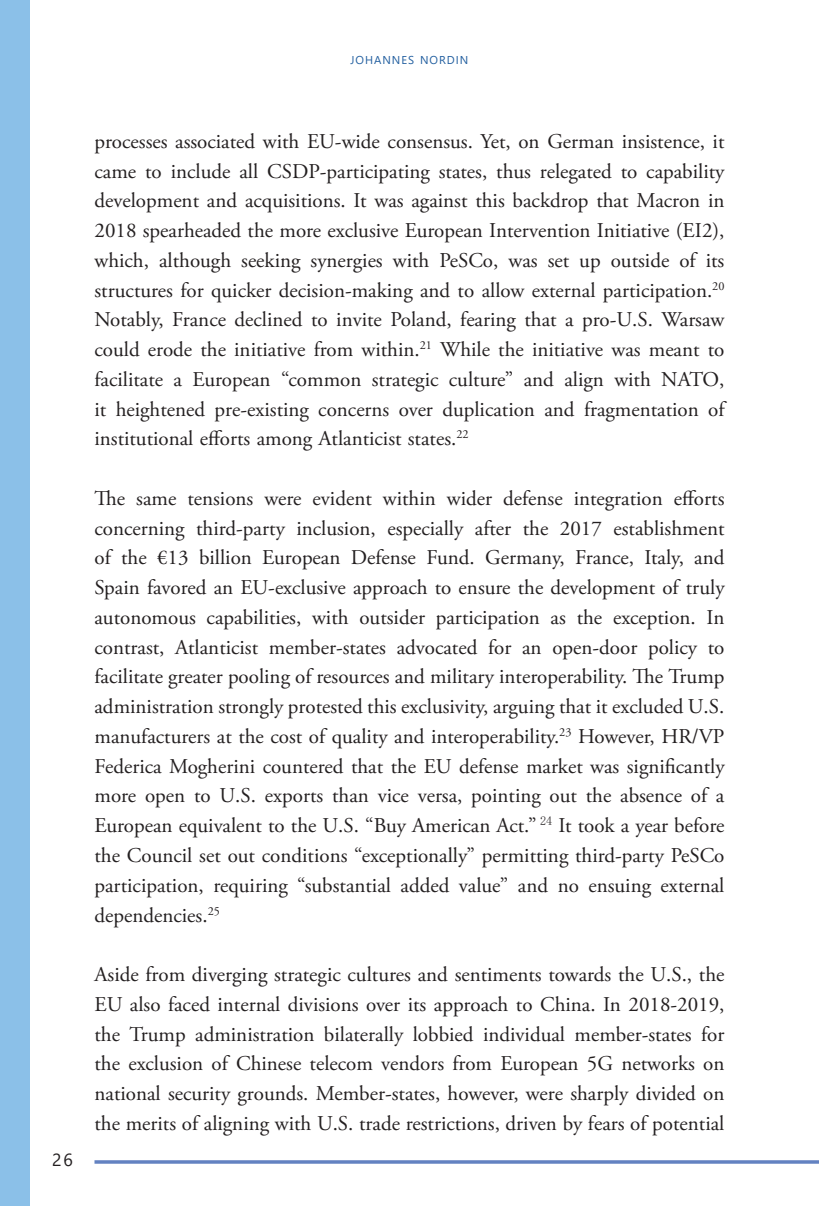
<style>
.page{position:relative;width:819px;height:1206px;background:#fff}
.page>*{position:absolute;margin:0;border:0;box-sizing:border-box;transform-origin:0 0}
.t1{font:21px/29.8px "Adobe Garamond Pro";color:#231f20;text-align:justify}
.t2{font:17.5px "Segoe UI";color:#231f20}
.t3{font:11.38px "Segoe UI";letter-spacing:.085em;color:#215e9f}
</style>
<div class="page">
<div style="left:0;top:0;width:30px;height:1206px;background:#8bc0e8"></div>
<svg style="left:95px;top:1160px;width:723px;height:4px;background:#7691c8"></svg>
<p class="t3" style="left:351px;top:49px;width:119px">JOHANNES NORDIN</p>
<p class="t2" style="left:52px;top:1144px;width:22px">26</p>
<p class="t1" style="left:94px;top:127px;width:632px">processes associated with EU-wide consensus. Yet, on German insistence, it came to include all CSDP-participating states, thus relegated to capability development and acquisitions. It was against this backdrop that Macron in 2018 spearheaded the more exclusive European Intervention Initiative (EI2), which, although seeking synergies with PeSCo, was set up outside of its structures for quicker decision-making and to allow external participation.<sup>20<br></sup>Notably, France declined to invite Poland, fearing that a pro-U.S. Warsaw could erode the initiative from within.<sup>21</sup> While the initiative was meant to facilitate a European “common strategic culture” and align with NATO, it heightened pre-existing concerns over duplication and fragmentation of institutional efforts among Atlanticist states.<sup>22</sup></p>
<p class="t1" style="left:94px;top:484px;width:632px">The same tensions were evident within wider defense integration efforts concerning third-party inclusion, especially after the 2017 establishment of the €13 billion European Defense Fund. Germany, France, Italy, and Spain favored an EU-exclusive approach to ensure the development of truly autonomous capabilities, with outsider participation as the exception. In contrast, Atlanticist member-states advocated for an open-door policy to facilitate greater pooling of resources and military interoperability. The Trump administration strongly protested this exclusivity, arguing that it excluded U.S. manufacturers at the cost of quality and interoperability.<sup>23</sup> However, HR/VP Federica Mogherini countered that the EU defense market was significantly more open to U.S. exports than vice versa, pointing out the absence of a European equivalent to the U.S. “Buy American Act.” <sup>24</sup> It took a year before the Council set out conditions “exceptionally” permitting third-party PeSCo participation, requiring “substantial added value” and no ensuing external dependencies.<sup>25</sup></p>
<p class="t1" style="left:94px;top:960px;width:632px">Aside from diverging strategic cultures and sentiments towards the U.S., the EU also faced internal divisions over its approach to China. In 2018-2019, the Trump administration bilaterally lobbied individual member-states for the exclusion of Chinese telecom vendors from European 5G networks on national security grounds. Member-states, however, were sharply divided on the merits of aligning with U.S. trade restrictions, driven by fears of potential</p>
</div>
